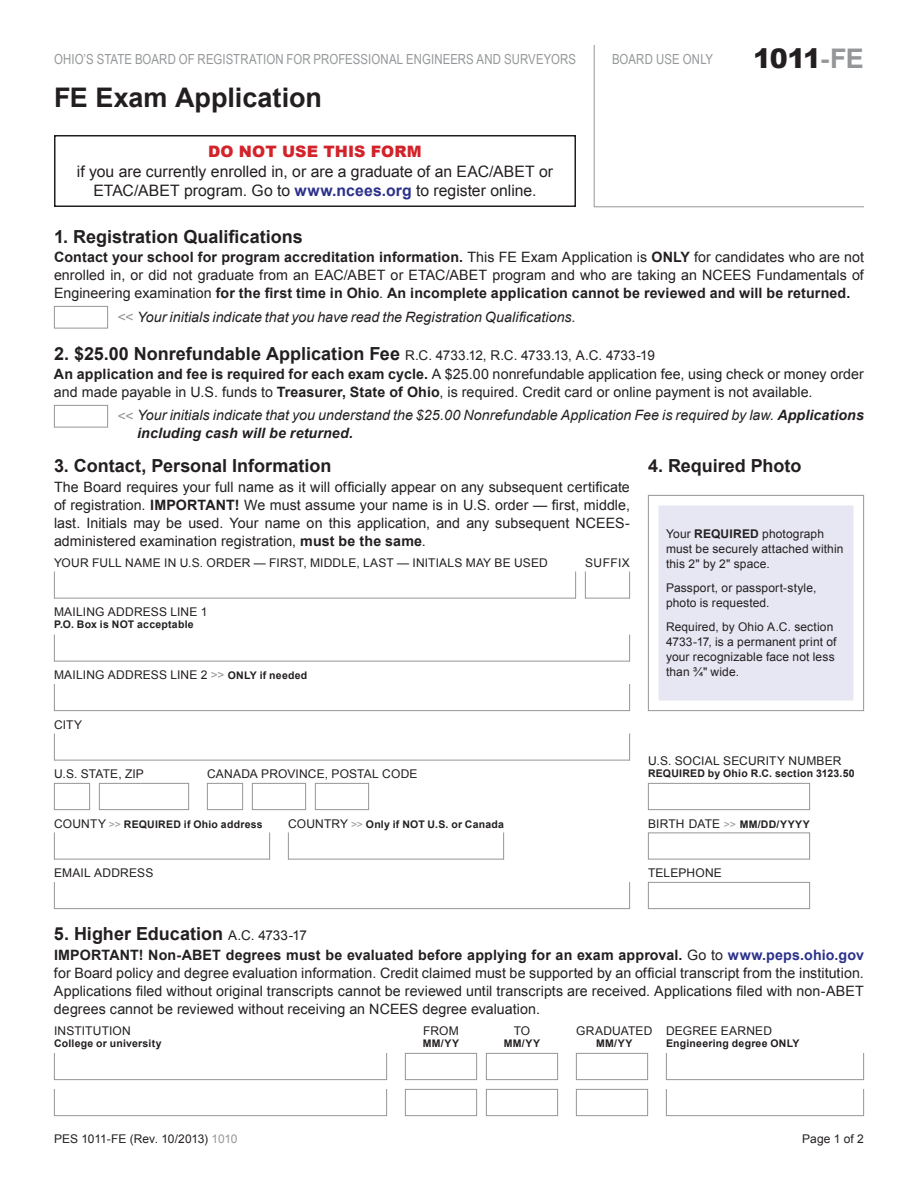
<style>
.page{position:relative;width:918px;height:1188px;background:#fff}
.page>*{position:absolute;margin:0;border:0;box-sizing:border-box;transform-origin:0 0}
.t1{font:700 27px "Arial";color:#231f20}
.t2{font:900 27px "Arial";color:#231f20}
.t3{font:700 18px "Arial";color:#231f20}
.t4{font:15.75px/19.5px "Arial";color:#231f20;text-align:center}
.t5{font:900 15.75px "Arial";letter-spacing:.005em;color:#d3232a}
.t6{font:14.25px/18px "Arial";letter-spacing:.005em;color:#231f20;text-align:justify}
.t7{font:italic 14.25px/18px "Arial";letter-spacing:.005em;color:#231f20}
.t8{font:13.8px "Arial Narrow";letter-spacing:.01em;color:#949698}
.t9{font:12px/15px "Arial";letter-spacing:.015em;color:#231f20}
.t10{font:12px "Arial";letter-spacing:-.01em;color:#231f20}
.t11{font:700 10.5px "Arial";letter-spacing:.02em;color:#231f20}
.s1{font-weight:700;color:#949698}
.s2{font-weight:700;color:#2b318a}
.s3{font-weight:700}
.s4{color:#949698}
.s5{font-weight:400;font-size:13.5px}
.s6{font-weight:700;font-size:10.5px}
.s7{font-weight:400;font-size:12px}
.s8{font-weight:400;color:#949698}
</style>
<div class="page">
<hr style="left:594px;top:45px;width:1px;height:162px;background:#949698">
<hr style="left:594px;top:207px;width:270px;height:1px;background:#949698">
<div style="left:54px;top:306px;width:54px;height:22px;border:1px solid #949698"></div>
<div style="left:54px;top:405px;width:54px;height:23px;border:1px solid #949698"></div>
<hr style="left:54px;top:908px;width:576px;height:1px;background:#949698">
<div style="left:648px;top:783px;width:162px;height:27px;border:1px solid #949698"></div>
<div style="left:648px;top:832px;width:162px;height:28px;border:1px solid #949698"></div>
<div style="left:648px;top:882px;width:162px;height:27px;border:1px solid #949698"></div>
<div style="left:54px;top:783px;width:36px;height:27px;border:1px solid #949698"></div>
<div style="left:99px;top:783px;width:90px;height:27px;border:1px solid #949698"></div>
<div style="left:207px;top:783px;width:36px;height:27px;border:1px solid #949698"></div>
<div style="left:252px;top:783px;width:54px;height:27px;border:1px solid #949698"></div>
<div style="left:315px;top:783px;width:54px;height:27px;border:1px solid #949698"></div>
<svg style="left:585px;top:572px;width:1px;height:26px"></svg>
<hr style="left:585px;top:598px;width:45px;height:1px;background:#949698">
<svg style="left:629px;top:572px;width:1px;height:26px"></svg>
<hr style="left:54px;top:598px;width:522px;height:1px;background:#949698">
<svg style="left:54px;top:572px;width:1px;height:26px"></svg>
<svg style="left:575px;top:572px;width:1px;height:26px"></svg>
<svg style="left:54px;top:882px;width:1px;height:26px"></svg>
<svg style="left:629px;top:882px;width:1px;height:26px"></svg>
<svg style="left:54px;top:634px;width:1px;height:27px"></svg>
<hr style="left:54px;top:661px;width:576px;height:1px;background:#949698">
<svg style="left:629px;top:634px;width:1px;height:28px"></svg>
<svg style="left:54px;top:684px;width:1px;height:26px"></svg>
<hr style="left:54px;top:710px;width:576px;height:1px;background:#949698">
<svg style="left:629px;top:684px;width:1px;height:26px"></svg>
<svg style="left:54px;top:734px;width:1px;height:26px"></svg>
<hr style="left:54px;top:760px;width:576px;height:1px;background:#949698">
<svg style="left:629px;top:734px;width:1px;height:26px"></svg>
<svg style="left:54px;top:832px;width:1px;height:27px"></svg>
<hr style="left:54px;top:859px;width:216px;height:1px;background:#949698">
<svg style="left:269px;top:832px;width:1px;height:28px"></svg>
<svg style="left:288px;top:832px;width:1px;height:27px"></svg>
<hr style="left:288px;top:859px;width:216px;height:1px;background:#949698">
<svg style="left:503px;top:832px;width:1px;height:28px"></svg>
<div style="left:648px;top:495px;width:216px;height:216px;border:1px solid #949698"></div>
<div style="left:657px;top:504px;width:198px;height:198px;background:#e7e6f3;border:2px solid #fff"></div>
<div style="left:54px;top:135px;width:522px;height:72px;border:2px solid #231f20"></div>
<div style="left:576px;top:1053px;width:72px;height:27px;border:1px solid #949698"></div>
<div style="left:486px;top:1053px;width:72px;height:27px;border:1px solid #949698"></div>
<div style="left:405px;top:1053px;width:72px;height:27px;border:1px solid #949698"></div>
<svg style="left:54px;top:1053px;width:1px;height:26px"></svg>
<hr style="left:54px;top:1079px;width:333px;height:1px;background:#949698">
<svg style="left:386px;top:1053px;width:1px;height:26px"></svg>
<svg style="left:666px;top:1053px;width:1px;height:26px"></svg>
<hr style="left:666px;top:1079px;width:198px;height:1px;background:#949698">
<svg style="left:863px;top:1053px;width:1px;height:26px"></svg>
<div style="left:576px;top:1089px;width:72px;height:27px;border:1px solid #949698"></div>
<div style="left:486px;top:1089px;width:72px;height:27px;border:1px solid #949698"></div>
<div style="left:405px;top:1089px;width:72px;height:27px;border:1px solid #949698"></div>
<svg style="left:54px;top:1089px;width:1px;height:26px"></svg>
<hr style="left:54px;top:1115px;width:333px;height:1px;background:#949698">
<svg style="left:386px;top:1089px;width:1px;height:26px"></svg>
<svg style="left:666px;top:1089px;width:1px;height:26px"></svg>
<hr style="left:666px;top:1115px;width:198px;height:1px;background:#949698">
<svg style="left:863px;top:1089px;width:1px;height:26px"></svg>
<p class="t8" style="left:54px;top:49px;width:523px">OHIO’S STATE BOARD OF REGISTRATION FOR PROFESSIONAL ENGINEERS AND SURVEYORS</p>
<p class="t8" style="left:612px;top:49px;width:103px">BOARD USE ONLY</p>
<h1 class="t2" style="left:753px;top:39px;width:112px">1011<span class="s1">-FE</span></h1>
<h1 class="t1" style="left:54px;top:80px;width:270px">FE Exam Application</h1>
<p class="t5" style="left:208px;top:140px;width:215px">DO NOT USE THIS FORM</p>
<p class="t4" style="left:77px;top:162px;width:478px">if you are currently enrolled in, or are a graduate of an EAC/ABET or<br>ETAC/ABET program. Go to <span class="s2">www.ncees.org</span> to register online.</p>
<p class="t3" style="left:54px;top:224px;width:250px">1. Registration Qualifications</p>
<p class="t6" style="left:54px;top:249px;width:811px"><span class="s3">Contact your school for program accreditation information.</span> This FE Exam Application is <span class="s3">ONLY</span> for candidates who are not enrolled in, or did not graduate from an EAC/ABET or ETAC/ABET program and who are taking an NCEES Fundamentals of Engineering examination <span class="s3">for the first time in Ohio</span>. <span class="s3">An incomplete application cannot be reviewed and will be returned.</span></p>
<p class="t7" style="left:117px;top:309px;width:460px"><span class="s4">&lt;&lt;</span> Your initials indicate that you have read the Registration Qualifications.</p>
<p class="t3" style="left:54px;top:341px;width:602px">2. $25.00 Nonrefundable Application Fee <span class="s5">R.C. 4733.12, R.C. 4733.13, A.C. 4733-19</span></p>
<p class="t6" style="left:54px;top:366px;width:811px"><span class="s3">An application and fee is required for each exam cycle.</span> A $25.00 nonrefundable application fee, using check or money order and made payable in U.S. funds to <span class="s3">Treasurer, State of Ohio</span>, is required. Credit card or online payment is not available.</p>
<p class="t7" style="left:137px;top:406px;width:728px;text-indent:-20px"><span class="s4">&lt;&lt;</span> Your initials indicate that you understand the $25.00 Nonrefundable Application Fee is required by law. <span class="s3">Applications including cash will be returned.</span></p>
<p class="t3" style="left:54px;top:454px;width:279px">3. Contact, Personal Information</p>
<p class="t6" style="left:54px;top:478px;width:577px">The Board requires your full name as it will officially appear on any subsequent certificate of registration. <span class="s3">IMPORTANT!</span> We must assume your name is in U.S. order — first, middle, last. Initials may be used. Your name on this application, and any subsequent NCEES&shy;administered examination registration, <span class="s3">must be the same</span>.</p>
<p class="t9" style="left:54px;top:555px;width:495px">YOUR FULL NAME IN U.S. ORDER — FIRST, MIDDLE, LAST — INITIALS MAY BE USED</p>
<p class="t9" style="left:585px;top:555px;width:46px">SUFFIX</p>
<p class="t9" style="left:54px;top:605px;width:155px">MAILING ADDRESS LINE 1</p>
<p class="t11" style="left:54px;top:618px;width:141px">P.O. Box is NOT acceptable</p>
<p class="t9" style="left:54px;top:668px;width:255px">MAILING ADDRESS LINE 2 <span class="s4">&gt;&gt;</span> <span class="s6">ONLY if needed</span></p>
<p class="t9" style="left:54px;top:717px;width:30px">CITY</p>
<p class="t9" style="left:54px;top:767px;width:92px">U.S. STATE, ZIP</p>
<p class="t9" style="left:207px;top:767px;width:212px">CANADA PROVINCE, POSTAL CODE</p>
<p class="t11" style="left:54px;top:817px;width:210px"><span class="s7">COUNTY</span> <span class="s8">&gt;&gt;</span> REQUIRED if Ohio address</p>
<p class="t11" style="left:288px;top:817px;width:217px"><span class="s7">COUNTRY</span> <span class="s8">&gt;&gt;</span> Only if NOT U.S. or Canada</p>
<p class="t9" style="left:54px;top:866px;width:101px">EMAIL ADDRESS</p>
<p class="t3" style="left:648px;top:454px;width:155px">4. Required Photo</p>
<p class="t9" style="left:666px;top:527px;width:179px">Your <span class="s3">REQUIRED</span> photograph must be securely attached within this 2" by 2" space.</p>
<p class="t9" style="left:666px;top:581px;width:152px">Passport, or passport-style, photo is requested.</p>
<p class="t9" style="left:666px;top:620px;width:172px">Required, by Ohio A.C. section<br>4733-17, is a permanent print of your recognizable face not less than ¾" wide.</p>
<p class="t9" style="left:648px;top:753px;width:195px">U.S. SOCIAL SECURITY NUMBER</p>
<p class="t11" style="left:648px;top:766px;width:208px">REQUIRED by Ohio R.C. section 3123.50</p>
<p class="t11" style="left:648px;top:817px;width:163px"><span class="s7">BIRTH DATE</span> <span class="s8">&gt;&gt;</span> MM/DD/YYYY</p>
<p class="t9" style="left:648px;top:866px;width:75px">TELEPHONE</p>
<p class="t3" style="left:54px;top:922px;width:254px">5. Higher Education <span class="s5">A.C. 4733-17</span></p>
<p class="t6" style="left:54px;top:946px;width:811px"><span class="s3">IMPORTANT! Non-ABET degrees must be evaluated before applying for an exam approval.</span> Go to <span class="s2">www.peps.ohio.gov </span>for Board policy and degree evaluation information. Credit claimed must be supported by an official transcript from the institution.<br>Applications filed without original transcripts cannot be reviewed until transcripts are received. Applications filed with non-ABET degrees cannot be reviewed without receiving an NCEES degree evaluation.</p>
<p class="t9" style="left:423px;top:1023px;width:37px">FROM</p>
<p class="t11" style="left:423px;top:1036px;width:38px">MM/YY</p>
<p class="t9" style="left:54px;top:1023px;width:78px">INSTITUTION</p>
<p class="t11" style="left:54px;top:1036px;width:109px">College or university</p>
<p class="t9" style="left:514px;top:1023px;width:18px">TO</p>
<p class="t11" style="left:504px;top:1036px;width:38px">MM/YY</p>
<p class="t9" style="left:576px;top:1023px;width:78px">GRADUATED</p>
<p class="t11" style="left:596px;top:1036px;width:38px">MM/YY</p>
<p class="t9" style="left:666px;top:1023px;width:108px">DEGREE EARNED</p>
<p class="t11" style="left:666px;top:1036px;width:135px">Engineering degree ONLY</p>
<p class="t10" style="left:54px;top:1131px;width:185px">PES 1011-FE (Rev. 10/2013) <span class="s4">1010</span></p>
<p class="t9" style="left:802px;top:1131px;width:63px">Page 1 of 2</p>
</div>
